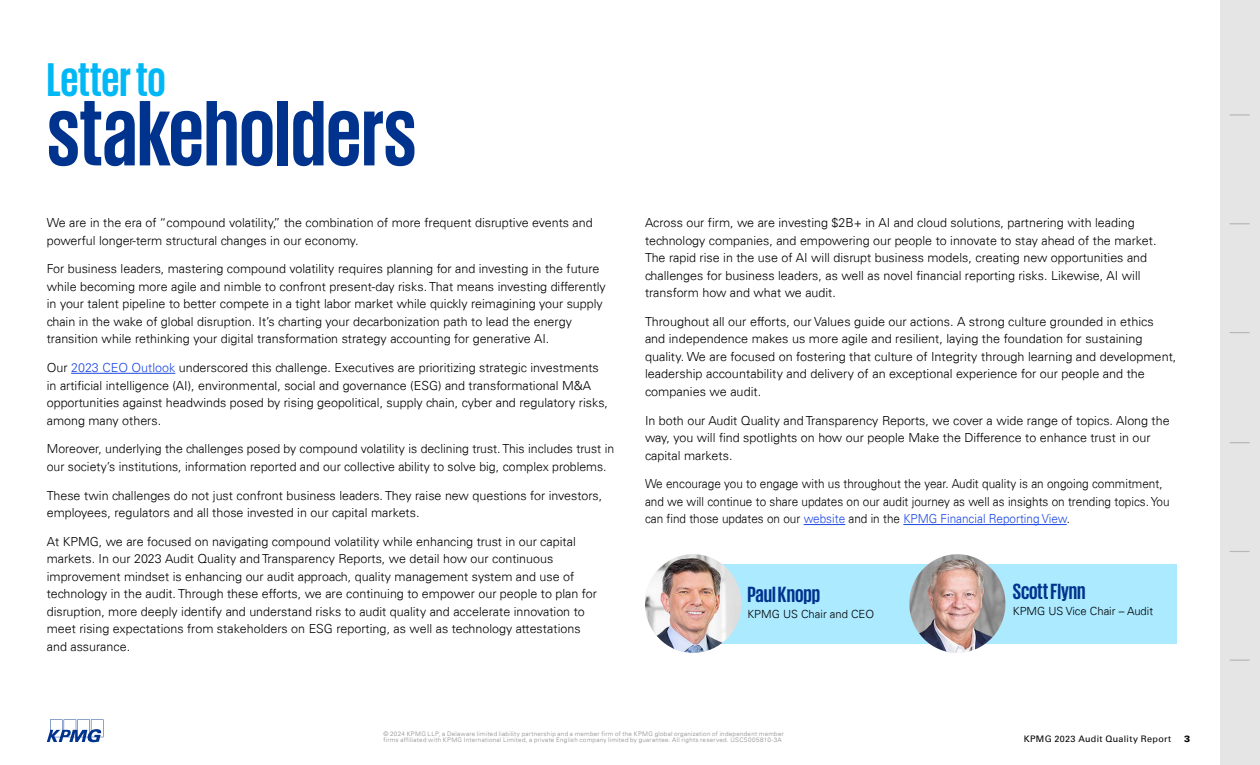
<style>
.page{position:relative;width:1260px;height:765px;background:#fff}
.page>*{position:absolute;margin:0;border:0;box-sizing:border-box;transform-origin:0 0}
.t1{font:700 95px "KPMG";color:#00338d}
.t2{font:700 48.38px "KPMG";letter-spacing:-.01em;color:#00b8f5}
.t3{font:700 22.5px "KPMG";color:#00338d}
.t4{font:300 12.5px/17.5px "Univers 45";color:#000}
.t5{font:300 12.5px/17.5px "Univers 45";color:#000;scale:.94 1}
.t6{font:300 11.25px "Univers 45";color:#000}
.t7{font:9px "Univers 55 Roman";letter-spacing:.035em;color:#000}
.t8{font:900 9px "Univers 75";color:#000}
.t9{font:300 6.25px/6.8px "Univers 45";letter-spacing:.045em;color:#878787}
.s1{color:#1e49e2}
</style>
<div class="page">
<div style="left:1220px;top:0;width:40px;height:765px;background:#e5e5e5"></div>
<hr style="left:1230px;top:114px;width:20px;height:2px;background:#000">
<svg style="left:1230px;top:223px;width:20px;height:1px"></svg>
<svg style="left:1230px;top:332px;width:20px;height:1px"></svg>
<svg style="left:1230px;top:442px;width:20px;height:1px"></svg>
<svg style="left:1230px;top:551px;width:20px;height:1px"></svg>
<svg style="left:1230px;top:660px;width:20px;height:1px"></svg>
<div style="left:680px;top:564px;width:497px;height:79px;background:#aceaff"></div>
<hr style="left:71px;top:373px;width:104px;height:1px;background:#1e49e2">
<hr style="left:804px;top:524px;width:41px;height:1px;background:#1e49e2">
<hr style="left:903px;top:524px;width:164px;height:1px;background:#1e49e2">
<img style="left:645px;top:554px;width:96px;height:99px">
<img style="left:909px;top:554px;width:96px;height:99px">
<svg style="left:47px;top:719px;width:56px;height:23px"></svg>
<h2 class="t2" style="left:47px;top:55px;width:120px">Letter to</h2>
<h1 class="t1" style="left:47px;top:86px;width:371px">stakeholders</h1>
<p class="t4" style="left:47px;top:214px;width:548px">We are in the era of “compound volatility,” the combination of more frequent disruptive events and powerful longer-term structural changes in our economy.</p>
<p class="t4" style="left:47px;top:260px;width:561px">For business leaders, mastering compound volatility requires planning for and investing in the future while becoming more agile and nimble to confront present-day risks. That means investing differently in your talent pipeline to better compete in a tight labor market while quickly reimagining your supply chain in the wake of global disruption. It’s charting your decarbonization path to lead the energy transition while rethinking your digital transformation strategy accounting for generative AI.</p>
<p class="t4" style="left:47px;top:359px;width:563px">Our <span class="s1">2023 CEO Outlook</span> underscored this challenge. Executives are prioritizing strategic investments in artificial intelligence (AI), environmental, social and governance (ESG) and transformational M&amp;A opportunities against headwinds posed by rising geopolitical, supply chain, cyber and regulatory risks, among many others.</p>
<p class="t4" style="left:47px;top:440px;width:569px">Moreover, underlying the challenges posed by compound volatility is declining trust. This includes trust in our society’s institutions, information reported and our collective ability to solve big, complex problems.</p>
<p class="t4" style="left:47px;top:486px;width:557px">These twin challenges do not just confront business leaders. They raise new questions for investors, employees, regulators and all those invested in our capital markets.</p>
<p class="t4" style="left:47px;top:533px;width:552px">At KPMG, we are focused on navigating compound volatility while enhancing trust in our capital markets. In our 2023 Audit Quality and Transparency Reports, we detail how our continuous improvement mindset is enhancing our audit approach, quality management system and use of technology in the audit. Through these efforts, we are continuing to empower our people to plan for disruption, more deeply identify and understand risks to audit quality and accelerate innovation to meet rising expectations from stakeholders on ESG reporting, as well as technology attestations and assurance.</p>
<p class="t4" style="left:645px;top:214px;width:513px">Across our firm, we are investing $2B+ in AI and cloud solutions, partnering with leading technology companies, and empowering our people to innovate to stay ahead of the market.<br>The rapid rise in the use of AI will disrupt business models, creating new opportunities and challenges for business leaders, as well as novel financial reporting risks. Likewise, AI will transform how and what we audit.</p>
<p class="t4" style="left:645px;top:313px;width:533px">Throughout all our efforts, our Values guide our actions. A strong culture grounded in ethics and independence makes us more agile and resilient, laying the foundation for sustaining quality. We are focused on fostering that culture of Integrity through learning and development, leadership accountability and delivery of an exceptional experience for our people and the companies we audit.</p>
<p class="t4" style="left:645px;top:411px;width:526px">In both our Audit Quality and Transparency Reports, we cover a wide range of topics. Along the way, you will find spotlights on how our people Make the Difference to enhance trust in our capital markets.</p>
<p class="t5" style="left:645px;top:475px;width:560px">We encourage you to engage with us throughout the year. Audit quality is an ongoing commitment, and we will continue to share updates on our audit journey as well as insights on trending topics. You can find those updates on our <span class="s1">website</span> and in the <span class="s1">KPMG Financial Reporting View</span>.</p>
<h3 class="t3" style="left:747px;top:583px;width:74px">Paul Knopp</h3>
<p class="t6" style="left:747px;top:607px;width:128px">KPMG US Chair and CEO</p>
<h3 class="t3" style="left:1013px;top:580px;width:74px">Scott Flynn</h3>
<p class="t6" style="left:1013px;top:604px;width:142px">KPMG US Vice Chair – Audit</p>
<p class="t9" style="left:383px;top:730px;width:402px">© 2024 KPMG LLP, a Delaware limited liability partnership and a member firm of the KPMG global organization of independent member firms affiliated with KPMG International Limited, a private English company limited by guarantee. All rights reserved. USCS005810-3A</p>
<p class="t7" style="left:1024px;top:733px;width:149px">KPMG 2023 Audit Quality Report</p>
<p class="t8" style="left:1184px;top:733px;width:8px">3</p>
</div>
